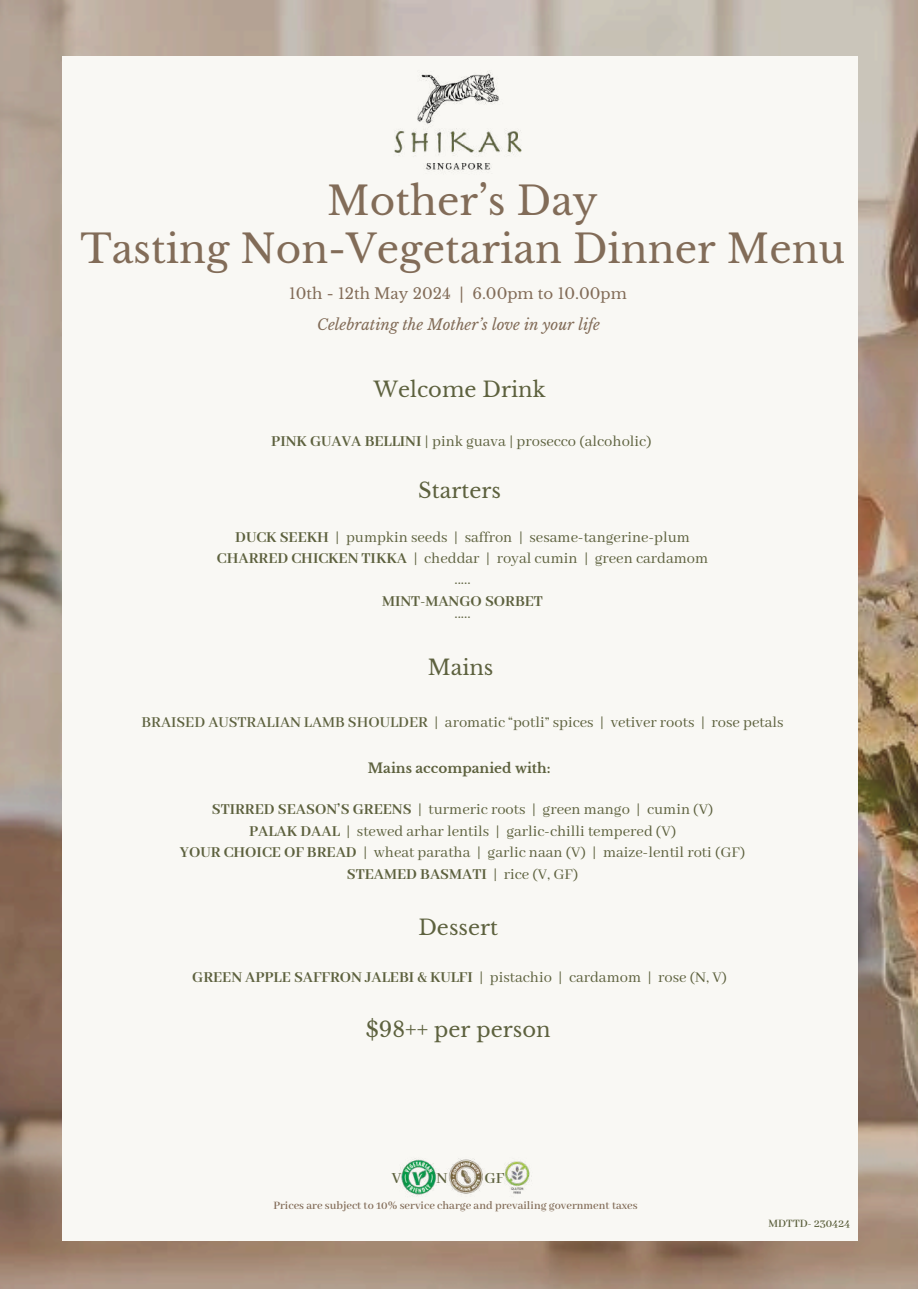
<style>
.page{position:relative;width:918px;height:1289px;background:#fff}
.page>*{position:absolute;margin:0;border:0;box-sizing:border-box;transform-origin:0 0}
.t1{font:39px/48.3px "Libre Baskerville";color:#826c58;text-align:center}
.t2{font:21px "Libre Baskerville";color:#5d613e}
.t3{font:600 16.8px "Abhaya Libre";color:#5d613e}
.t4{font:16.5px/21.3px "Abhaya Libre";color:#5d613e;text-align:center}
.t5{font:700 16.5px "Abhaya Libre";color:#5d613e}
.t6{font:italic 15px "Libre Baskerville";color:#826c58}
.t7{font:15px "Libre Baskerville";color:#826c58}
.t8{font:700 13.5px "Libre Baskerville";color:#5d613e}
.t9{font:600 12.15px "Abhaya Libre";color:#826c58}
.t10{font:600 12.15px "Abhaya Libre";color:#5d613e}
.s1{font-weight:700}
.s2{font-weight:600}
.s3{font-weight:400}
</style>
<div class="page">
<img style="left:0;top:0;width:918px;height:1288px">
<div style="left:62px;top:56px;width:795px;height:1184px;background:#f9f8f4"></div>
<img style="left:394px;top:71px;width:128px;height:99px">
<img style="left:399px;top:1158px;width:137px;height:130px">
<h1 class="t1" style="left:80px;top:177px;width:766px">Mother’s Day<br>Tasting Non-Vegetarian Dinner Menu</h1>
<p class="t7" style="left:289px;top:284px;width:339px">10th - 12th May 2024 | 6.00pm to 10.00pm</p>
<p class="t6" style="left:317px;top:316px;width:284px">Celebrating the Mother’s love in your life</p>
<p class="t2" style="left:374px;top:376px;width:174px">Welcome Drink</p>
<p class="t4" style="left:271px;top:431px;width:382px"><span class="s1">PINK GUAVA BELLINI</span> | pink guava | prosecco (alcoholic)</p>
<p class="t2" style="left:418px;top:477px;width:84px">Starters</p>
<p class="t4" style="left:217px;top:527px;width:493px"><span class="s1">DUCK SEEKH</span> | pumpkin seeds | saffron | sesame-tangerine-plum<br><span class="s1">CHARRED CHICKEN TIKKA</span> | cheddar | royal cumin | green cardamom .....</p>
<p class="t5" style="left:382px;top:592px;width:162px">MINT-MANGO SORBET</p>
<p class="t4" style="left:454px;top:603px;width:18px">.....</p>
<p class="t2" style="left:428px;top:654px;width:67px">Mains</p>
<p class="t4" style="left:142px;top:712px;width:644px"><span class="s2">BRAISED AUSTRALIAN LAMB SHOULDER</span> | aromatic “potli” spices | vetiver roots | rose petals</p>
<p class="t8" style="left:368px;top:760px;width:184px">Mains accompanied with:</p>
<p class="t4" style="left:180px;top:799px;width:567px"><span class="s1">STIRRED SEASON’S GREENS</span> | turmeric roots | green mango | cumin (V)<br><span class="s1">PALAK DAAL</span> | stewed arhar lentils | garlic-chilli tempered (V)<br><span class="s1">YOUR CHOICE OF BREAD</span> | wheat paratha | garlic naan (V) | maize-lentil roti (GF)<br><span class="s1">STEAMED BASMATI</span> | rice (V, GF)</p>
<p class="t2" style="left:418px;top:914px;width:81px">Dessert</p>
<p class="t5" style="left:192px;top:968px;width:536px">GREEN APPLE SAFFRON JALEBI &amp; KULFI <span class="s3">| pistachio | cardamom | rose (N, V)</span></p>
<p class="t2" style="left:366px;top:1016px;width:186px">$98++ per person</p>
<p class="t3" style="left:392px;top:1168px;width:11px">V</p>
<p class="t3" style="left:436px;top:1168px;width:12px">N</p>
<p class="t3" style="left:484px;top:1168px;width:21px">GF</p>
<p class="t9" style="left:273px;top:1198px;width:366px">Prices are subject to 10% service charge and prevailing government taxes</p>
<p class="t10" style="left:769px;top:1216px;width:83px">MDTTD- 230424</p>
</div>
